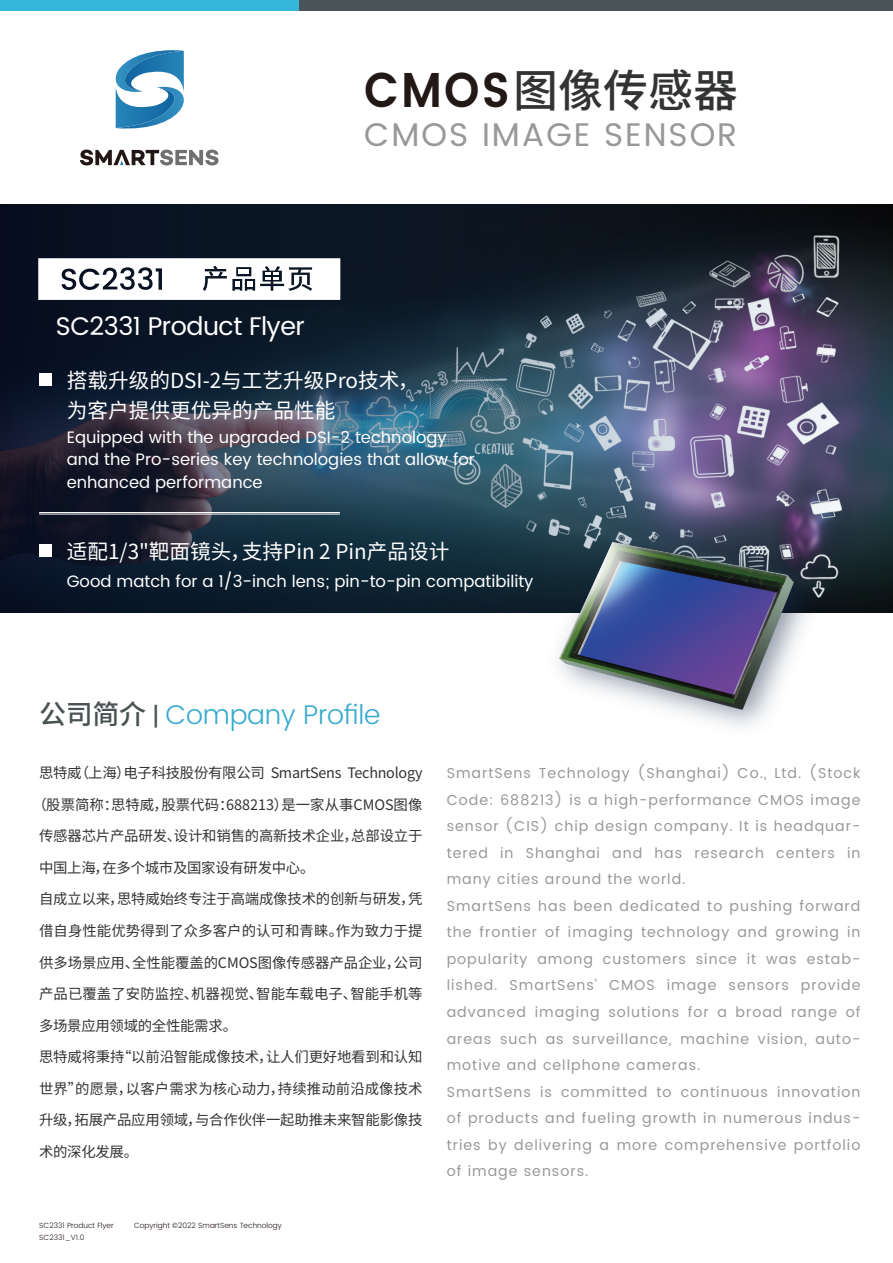
<style>
.page{position:relative;width:893px;height:1263px;background:#fff}
.page>*{position:absolute;margin:0;border:0;box-sizing:border-box;transform-origin:0 0}
.t1{font:500 45px "Source Han Sans CN";color:#323333}
.t2{font:32.7px "Poppins";letter-spacing:.06em;color:#999899}
.t3{font:300 27px "Poppins";letter-spacing:-.01em;color:#38abce}
.t4{font:25.5px "Poppins";letter-spacing:-.02em;color:#fff}
.t5{font:20.7px/30px "Source Han Sans SC";color:#fff}
.t6{font:16.5px/22.5px "Poppins";color:#fff}
.t7{font:14.4px/26.5px "Poppins";letter-spacing:.07em;color:#999899}
.t8{font:14.4px "Source Han Sans SC";letter-spacing:-.015em;color:#323333}
.t9{font:14.4px "Source Han Sans SC";letter-spacing:.005em;color:#323333}
.t10{font:300 7.5px "Poppins";color:#221815}
.s1{font-family:"Poppins";font-weight:600;font-size:48.75px;color:#221815}
.s2{font-family:"Source Han Sans CN";font-weight:500;color:#4a5254}
.s3{font-family:"Roboto";font-weight:700;color:#4a5254}
</style>
<div class="page">
<svg style="left:80px;top:150px;width:138px;height:15px"></svg>
<svg style="left:115px;top:50px;width:69px;height:79px"></svg>
<img style="left:0;top:204px;width:893px;height:408px">
<div style="left:0;top:0;width:893px;height:11px;background:#4a5355"></div>
<div style="left:0;top:0;width:299px;height:11px;background:#35b6db"></div>
<hr style="left:39px;top:512px;width:301px;height:1px;background:#fff">
<div style="left:39px;top:544px;width:13px;height:13px;background:#fff"></div>
<svg style="left:38px;top:258px;width:302px;height:42px"></svg>
<hr style="left:39px;top:514px;width:301px;height:1px;background:#fff">
<div style="left:39px;top:374px;width:13px;height:12px;background:#fff"></div>
<img style="left:547px;top:526px;width:277px;height:201px">
<h1 class="t1" style="left:364px;top:65px;width:376px"><span class="s1">CMOS</span>图像传感器</h1>
<h2 class="t2" style="left:364px;top:111px;width:375px">CMOS IMAGE SENSOR</h2>
<h3 class="t4" style="left:56px;top:307px;width:250px">SC2331 Product Flyer</h3>
<h3 class="t5" style="left:67px;top:366px;width:353px">搭载升级的DSI-2与工艺升级Pro技术，为客户提供更优异的产品性能</h3>
<p class="t6" style="left:67px;top:426px;width:410px">Equipped with the upgraded DSI-2 technology and the Pro-series key technologies that allow for enhanced performance</p>
<h3 class="t5" style="left:67px;top:537px;width:384px">适配1/3"靶面镜头，支持Pin 2 Pin产品设计</h3>
<p class="t6" style="left:67px;top:570px;width:468px">Good match for a 1/3-inch lens; pin-to-pin compatibility</p>
<h3 class="t3" style="left:39px;top:695px;width:343px"><span class="s2">公司简介</span> <span class="s3">|</span> Company Profile</h3>
<p class="t8" style="left:39px;top:765px;width:385px">思特威（上海）电子科技股份有限公司 SmartSens Technology</p>
<p class="t8" style="left:32px;top:796px;width:392px">（股票简称：思特威，股票代码：688213）是一家从事CMOS图像</p>
<p class="t8" style="left:39px;top:828px;width:385px">传感器芯片产品研发、设计和销售的高新技术企业，总部设立于</p>
<p class="t8" style="left:39px;top:859px;width:277px">中国上海，在多个城市及国家设有研发中心。</p>
<p class="t8" style="left:39px;top:891px;width:385px">自成立以来，思特威始终专注于高端成像技术的创新与研发，凭</p>
<p class="t9" style="left:39px;top:922px;width:385px">借自身性能优势得到了众多客户的认可和青睐。作为致力于提</p>
<p class="t8" style="left:39px;top:954px;width:385px">供多场景应用、全性能覆盖的CMOS图像传感器产品企业，公司</p>
<p class="t9" style="left:39px;top:985px;width:385px">产品已覆盖了安防监控、机器视觉、智能车载电子、智能手机等</p>
<p class="t8" style="left:39px;top:1017px;width:200px">多场景应用领域的全性能需求。</p>
<p class="t8" style="left:39px;top:1049px;width:385px">思特威将秉持“以前沿智能成像技术，让人们更好地看到和认知</p>
<p class="t9" style="left:39px;top:1080px;width:385px">世界”的愿景，以客户需求为核心动力，持续推动前沿成像技术</p>
<p class="t8" style="left:39px;top:1112px;width:385px">升级，拓展产品应用领域，与合作伙伴一起助推未来智能影像技</p>
<p class="t8" style="left:39px;top:1143px;width:101px">术的深化发展。</p>
<p class="t10" style="left:39px;top:1220px;width:76px">SC2331 Product Flyer</p>
<p class="t10" style="left:134px;top:1220px;width:149px">Copyright ©2022 SmartSens Technology</p>
<p class="t10" style="left:39px;top:1232px;width:47px">SC2331_V1.0</p>
<p class="t7" style="left:447px;top:760px;width:415px">SmartSens Technology (Shanghai) Co., Ltd. (Stock Code: 688213) is a high-performance CMOS image sensor (CIS) chip design company. It is headquar&shy;tered in Shanghai and has research centers in many cities around the world.<br>SmartSens has been dedicated to pushing forward the frontier of imaging technology and growing in popularity among customers since it was estab&shy;lished. SmartSens’ CMOS image sensors provide advanced imaging solutions for a broad range of areas such as surveillance, machine vision, auto&shy;motive and cellphone cameras.<br>SmartSens is committed to continuous innovation of products and fueling growth in numerous indus&shy;tries by delivering a more comprehensive portfolio of image sensors.</p>
</div>
